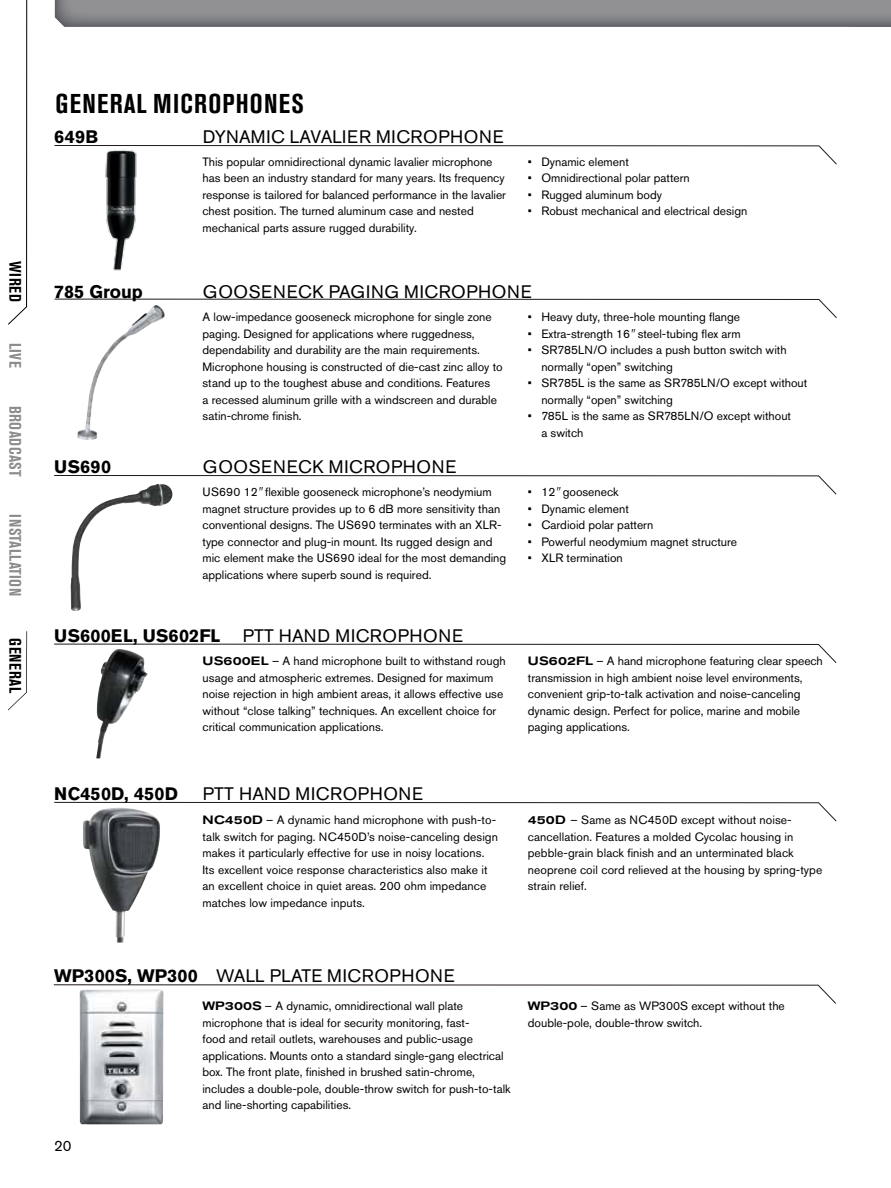
<style>
.page{position:relative;width:891px;height:1188px;background:#fff}
.page>*{position:absolute;margin:0;border:0;box-sizing:border-box;transform-origin:0 0}
.t1{font:700 condensed 27px "Akzidenz Grotesk Pro";letter-spacing:.05em;color:#000}
.t2{font:18px "Akzidenz Grotesk Pro";letter-spacing:.01em;color:#000}
.t3{font:700 18px "Akzidenz Grotesk Pro";color:#000}
.t4{font:700 condensed 16.5px "Akzidenz Grotesk Pro";letter-spacing:.02em;color:#8a8c8e}
.t5{font:700 condensed 16.5px "Akzidenz Grotesk Pro";letter-spacing:.035em;color:#000}
.t6{font:15px "Akzidenz Grotesk Pro";color:#000}
.t7{font:12px/16.5px "Akzidenz Grotesk Pro";color:#000}
.s1{font-style:italic}
.s2{font-weight:500;font-stretch:expanded}
</style>
<div class="page">
<svg style="left:8px;top:0;width:20px;height:325px"></svg>
<div style="left:7px;top:629px;width:22px;height:82px;background:#000;opacity:.75"></div>
<img style="left:55px;top:0;width:836px;height:27px">
<img style="left:70px;top:495px;width:103px;height:116px">
<img style="left:77px;top:319px;width:84px;height:121px">
<img style="left:105px;top:165px;width:32px;height:106px">
<img style="left:96px;top:664px;width:37px;height:94px">
<img style="left:83px;top:822px;width:77px;height:121px">
<img style="left:79px;top:1005px;width:85px;height:120px">
<svg style="left:54px;top:145px;width:783px;height:20px"></svg>
<svg style="left:54px;top:298px;width:783px;height:21px"></svg>
<svg style="left:54px;top:475px;width:783px;height:20px"></svg>
<svg style="left:54px;top:643px;width:783px;height:21px"></svg>
<svg style="left:54px;top:802px;width:783px;height:20px"></svg>
<svg style="left:53px;top:984px;width:783px;height:21px"></svg>
<h3 class="t5" style="left:26px;top:261px;width:42px;rotate:90deg">WIRED</h3>
<h3 class="t4" style="left:26px;top:343px;width:25px;rotate:90deg">LIVE</h3>
<h3 class="t4" style="left:26px;top:406px;width:72px;rotate:90deg">BROADCAST</h3>
<h3 class="t4" style="left:26px;top:514px;width:83px;rotate:90deg">INSTALLATION</h3>
<h3 class="t5" style="left:26px;top:638px;width:55px;rotate:90deg">GENERAL</h3>
<h1 class="t1" style="left:55px;top:86px;width:140px">GENERAL MICROP</h1>
<h1 class="t1" style="left:236px;top:86px;width:70px">HONES</h1>
<h2 class="t3" style="left:54px;top:125px;width:45px">649B</h2>
<h2 class="t2" style="left:203px;top:125px;width:25px">Dynamic</h2>
<h2 class="t2" style="left:290px;top:125px;width:21px">Lavalier</h2>
<h2 class="t2" style="left:376px;top:125px;width:29px">Microphone</h2>
<p class="t7" style="left:202px;top:153px;width:305px">This popular omnidirectional dynamic lavalier microphone has been an industry standard for many years. Its frequency response is tailored for balanced performance in the lavalier chest position. The turned aluminum case and nested mechanical parts assure rugged durability.</p>
<p class="t7" style="left:528px;top:153px;width:103px">• Dynamic element</p>
<p class="t7" style="left:528px;top:170px;width:164px">• Omnidirectional polar pattern</p>
<p class="t7" style="left:528px;top:186px;width:136px">• Rugged aluminum body</p>
<p class="t7" style="left:528px;top:203px;width:221px">• Robust mechanical and electrical design</p>
<h2 class="t3" style="left:54px;top:280px;width:90px">785 Group</h2>
<h2 class="t2" style="left:203px;top:280px;width:30px">Gooseneck</h2>
<h2 class="t2" style="left:329px;top:280px;width:24px">Paging</h2>
<h2 class="t2" style="left:404px;top:280px;width:29px">Microphone</h2>
<p class="t7" style="left:202px;top:309px;width:302px">A low-impedance gooseneck microphone for single zone paging. Designed for applications where ruggedness, dependability and durability are the main requirements.<br>Microphone housing is constructed of die-cast zinc alloy to stand up to the toughest abuse and conditions. Features<br>a recessed aluminum grille with a windscreen and durable satin-chrome finish.</p>
<p class="t7" style="left:528px;top:309px;width:214px">• Heavy duty, three-hole mounting flange</p>
<p class="t7" style="left:528px;top:325px;width:214px">• Extra-strength 16<span class="s1">"</span> steel-tubing flex arm</p>
<p class="t7" style="left:541px;top:342px;width:247px;text-indent:-14px">• SR785LN/O includes a push button switch with normally “open” switching</p>
<p class="t7" style="left:541px;top:375px;width:268px;text-indent:-14px">• SR785L is the same as SR785LN/O except without normally “open” switching</p>
<p class="t7" style="left:541px;top:408px;width:251px;text-indent:-14px">• 785L is the same as SR785LN/O except without a switch</p>
<h2 class="t3" style="left:54px;top:455px;width:58px">US690</h2>
<h2 class="t2" style="left:203px;top:455px;width:30px">Gooseneck</h2>
<h2 class="t2" style="left:329px;top:455px;width:29px">Microphone</h2>
<p class="t7" style="left:202px;top:484px;width:305px">US690 12<span class="s1">"</span> flexible gooseneck microphone’s neodymium magnet structure provides up to 6 dB more sensitivity than conventional designs. The US690 terminates with an XLR&shy;type connector and plug-in mount. Its rugged design and mic element make the US690 ideal for the most demanding applications where superb sound is required.</p>
<p class="t7" style="left:528px;top:484px;width:92px">• 12<span class="s1">"</span> gooseneck</p>
<p class="t7" style="left:528px;top:500px;width:103px">• Dynamic element</p>
<p class="t7" style="left:528px;top:517px;width:127px">• Cardioid polar pattern</p>
<p class="t7" style="left:528px;top:533px;width:211px">• Powerful neodymium magnet structure</p>
<p class="t7" style="left:528px;top:550px;width:97px">• XLR termination</p>
<h2 class="t3" style="left:54px;top:624px;width:168px">US600EL, US602FL</h2>
<h2 class="t2" style="left:243px;top:624px;width:63px">PTT Hand</h2>
<h2 class="t2" style="left:335px;top:624px;width:29px">Microphone</h2>
<h2 class="t3" style="left:54px;top:782px;width:125px">NC450D, 450D</h2>
<p class="t7" style="left:202px;top:653px;width:305px"><span class="s2">US600EL</span> – A hand microphone built to withstand rough usage and atmospheric extremes. Designed for maximum noise rejection in high ambient areas, it allows effective use without “close talking” techniques. An excellent choice for critical communication applications.</p>
<p class="t7" style="left:528px;top:653px;width:297px"><span class="s2">US602FL</span> – A hand microphone featuring clear speech transmission in high ambient noise level environments, convenient grip-to-talk activation and noise-canceling dynamic design. Perfect for police, marine and mobile paging applications.</p>
<h2 class="t2" style="left:203px;top:782px;width:63px">PTT Hand</h2>
<h2 class="t2" style="left:296px;top:782px;width:29px">Microphone</h2>
<p class="t7" style="left:202px;top:812px;width:297px"><span class="s2">NC450D</span> – A dynamic hand microphone with push-to&shy;talk switch for paging. NC450D’s noise-canceling design makes it particularly effective for use in noisy locations.<br>Its excellent voice response characteristics also make it an excellent choice in quiet areas. 200 ohm impedance matches low impedance inputs.</p>
<p class="t7" style="left:528px;top:812px;width:296px"><span class="s2">450D</span> – Same as NC450D except without noise&shy;cancellation. Features a molded Cycolac housing in pebble-grain black finish and an unterminated black neoprene coil cord relieved at the housing by spring-type strain relief.</p>
<h2 class="t3" style="left:54px;top:964px;width:145px">WP300S, WP300</h2>
<h2 class="t2" style="left:216px;top:964px;width:29px">Wall</h2>
<h2 class="t2" style="left:270px;top:964px;width:23px">Plate</h2>
<h2 class="t2" style="left:327px;top:964px;width:29px">Microphone</h2>
<p class="t6" style="left:54px;top:1136px;width:19px">20</p>
<p class="t7" style="left:202px;top:998px;width:310px"><span class="s2">WP300S</span> – A dynamic, omnidirectional wall plate microphone that is ideal for security monitoring, fast-<br>food and retail outlets, warehouses and public-usage applications. Mounts onto a standard single-gang electrical box. The front plate, finished in brushed satin-chrome, includes a double-pole, double-throw switch for push-to-talk and line-shorting capabilities.</p>
<p class="t7" style="left:528px;top:998px;width:259px"><span class="s2">WP300</span> – Same as WP300S except without the double-pole, double-throw switch.</p>
</div>
